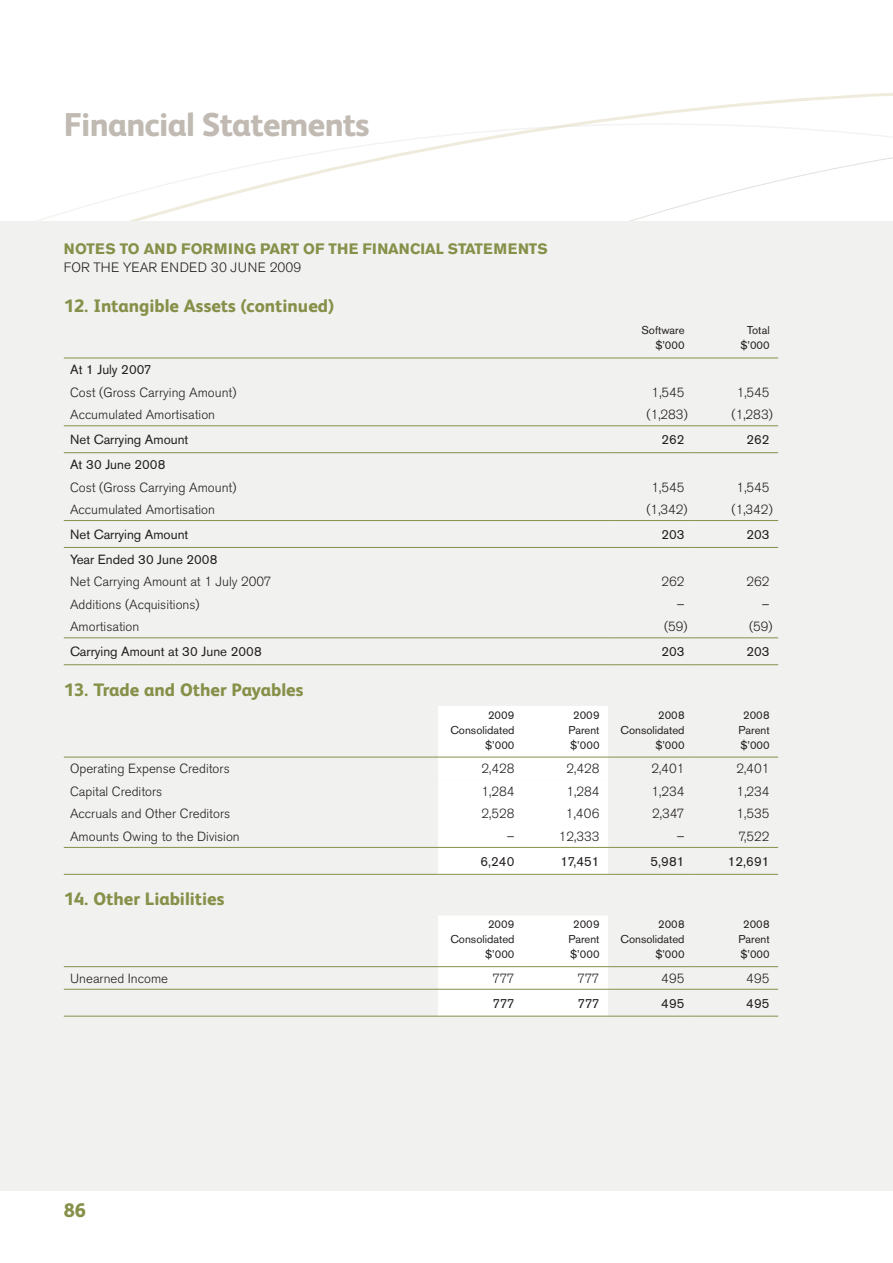
<style>
.page{position:relative;width:893px;height:1263px;background:#fff}
.page>*{position:absolute;margin:0;border:0;box-sizing:border-box;transform-origin:0 0}
.t1{font:800 33px "FS Albert";letter-spacing:-.02em;color:#c0bab3}
.t2{font:800 19.5px "FS Albert";color:#879049}
.t3{font:800 18px "FS Albert";color:#879049}
.t4{font:700 15px "Akzidenz Grotesk BE";color:#879049}
.t5{font:300 13.5px "Akzidenz Grotesk BE";letter-spacing:.02em;color:#231f20}
.t6{font:300 13.2px "Akzidenz Grotesk BE";color:#231f20}
.t7{font:13.2px "Akzidenz Grotesk BE";color:#231f20}
.t8{font:11.25px/15px "Akzidenz Grotesk BE";color:#231f20;text-align:right}
</style>
<div class="page">
<svg style="left:37px;top:123px;width:855px;height:98px"></svg>
<div style="left:0;top:221px;width:893px;height:970px;background:#f1f1ef"></div>
<hr style="left:64px;top:358px;width:544px;height:1px;background:#879049">
<hr style="left:608px;top:358px;width:85px;height:1px;background:#879049">
<hr style="left:693px;top:358px;width:85px;height:1px;background:#879049">
<hr style="left:64px;top:425px;width:544px;height:1px;background:#879049">
<hr style="left:608px;top:425px;width:85px;height:1px;background:#879049">
<hr style="left:693px;top:425px;width:85px;height:1px;background:#879049">
<hr style="left:64px;top:452px;width:544px;height:1px;background:#879049">
<hr style="left:608px;top:452px;width:85px;height:1px;background:#879049">
<hr style="left:693px;top:452px;width:85px;height:1px;background:#879049">
<hr style="left:64px;top:520px;width:544px;height:1px;background:#879049">
<hr style="left:608px;top:520px;width:85px;height:1px;background:#879049">
<hr style="left:693px;top:520px;width:85px;height:1px;background:#879049">
<hr style="left:64px;top:547px;width:544px;height:1px;background:#879049">
<hr style="left:608px;top:547px;width:85px;height:1px;background:#879049">
<hr style="left:693px;top:547px;width:85px;height:1px;background:#879049">
<hr style="left:64px;top:638px;width:544px;height:1px;background:#879049">
<hr style="left:608px;top:638px;width:85px;height:1px;background:#879049">
<hr style="left:693px;top:638px;width:85px;height:1px;background:#879049">
<hr style="left:64px;top:664px;width:544px;height:1px;background:#879049">
<hr style="left:608px;top:664px;width:85px;height:1px;background:#879049">
<hr style="left:693px;top:664px;width:85px;height:1px;background:#879049">
<div style="left:438px;top:706px;width:170px;height:168px;background:#fff"></div>
<hr style="left:64px;top:757px;width:374px;height:1px;background:#879049">
<hr style="left:438px;top:757px;width:85px;height:1px;background:#879049">
<hr style="left:523px;top:757px;width:85px;height:1px;background:#879049">
<hr style="left:608px;top:757px;width:85px;height:1px;background:#879049">
<hr style="left:693px;top:757px;width:85px;height:1px;background:#879049">
<hr style="left:64px;top:847px;width:374px;height:1px;background:#879049">
<hr style="left:438px;top:847px;width:85px;height:1px;background:#879049">
<hr style="left:523px;top:847px;width:85px;height:1px;background:#879049">
<hr style="left:608px;top:847px;width:85px;height:1px;background:#879049">
<hr style="left:693px;top:847px;width:85px;height:1px;background:#879049">
<hr style="left:64px;top:874px;width:374px;height:1px;background:#879049">
<hr style="left:438px;top:874px;width:85px;height:1px;background:#879049">
<hr style="left:523px;top:874px;width:85px;height:1px;background:#879049">
<hr style="left:608px;top:874px;width:85px;height:1px;background:#879049">
<hr style="left:693px;top:874px;width:85px;height:1px;background:#879049">
<div style="left:438px;top:916px;width:170px;height:100px;background:#fff"></div>
<hr style="left:64px;top:966px;width:374px;height:1px;background:#879049">
<hr style="left:438px;top:966px;width:85px;height:1px;background:#879049">
<hr style="left:523px;top:966px;width:85px;height:1px;background:#879049">
<hr style="left:608px;top:966px;width:85px;height:1px;background:#879049">
<hr style="left:693px;top:966px;width:85px;height:1px;background:#879049">
<hr style="left:64px;top:989px;width:374px;height:1px;background:#879049">
<hr style="left:438px;top:989px;width:85px;height:1px;background:#879049">
<hr style="left:523px;top:989px;width:85px;height:1px;background:#879049">
<hr style="left:608px;top:989px;width:85px;height:1px;background:#879049">
<hr style="left:693px;top:989px;width:85px;height:1px;background:#879049">
<hr style="left:64px;top:1016px;width:374px;height:1px;background:#879049">
<hr style="left:438px;top:1016px;width:85px;height:1px;background:#879049">
<hr style="left:523px;top:1016px;width:85px;height:1px;background:#879049">
<hr style="left:608px;top:1016px;width:85px;height:1px;background:#879049">
<hr style="left:693px;top:1016px;width:85px;height:1px;background:#879049">
<h1 class="t1" style="left:64px;top:101px;width:307px">Financial Statements</h1>
<p class="t4" style="left:64px;top:240px;width:485px">NOTES TO AND FORMING PART OF TH E FINANCIAL STATEMENTS</p>
<p class="t5" style="left:64px;top:259px;width:239px">For the year ended 30 June 2009</p>
<h3 class="t3" style="left:64px;top:292px;width:272px">12. Intangible Assets (continued)</h3>
<p class="t8" style="left:641px;top:323px;width:45px">Software $’000</p>
<p class="t8" style="left:740px;top:323px;width:31px">Total $’000</p>
<p class="t7" style="left:70px;top:362px;width:83px">At 1 July 2007</p>
<p class="t6" style="left:70px;top:385px;width:168px">Cost (Gross Carrying Amount)</p>
<p class="t6" style="left:652px;top:385px;width:34px">1,545</p>
<p class="t6" style="left:737px;top:385px;width:34px">1,545</p>
<p class="t6" style="left:70px;top:407px;width:146px">Accumulated Amortisation</p>
<p class="t6" style="left:646px;top:407px;width:43px">(1,283)</p>
<p class="t6" style="left:732px;top:407px;width:43px">(1,283)</p>
<p class="t7" style="left:70px;top:432px;width:120px">N et Carrying Amount</p>
<p class="t7" style="left:661px;top:432px;width:25px">262</p>
<p class="t7" style="left:746px;top:432px;width:25px">262</p>
<p class="t7" style="left:70px;top:456px;width:97px">At 30 June 2008</p>
<p class="t6" style="left:70px;top:480px;width:168px">Cost (Gross Carrying Amount)</p>
<p class="t6" style="left:652px;top:480px;width:34px">1,545</p>
<p class="t6" style="left:737px;top:480px;width:34px">1,545</p>
<p class="t6" style="left:70px;top:502px;width:146px">Accumulated Amortisation</p>
<p class="t6" style="left:646px;top:502px;width:43px">(1,342)</p>
<p class="t6" style="left:732px;top:502px;width:43px">(1,342)</p>
<p class="t7" style="left:70px;top:526px;width:120px">N et Carrying Amount</p>
<p class="t7" style="left:661px;top:526px;width:25px">203</p>
<p class="t7" style="left:746px;top:526px;width:25px">203</p>
<p class="t7" style="left:70px;top:551px;width:149px">Year Ended 30 June 2008</p>
<p class="t6" style="left:70px;top:574px;width:203px">N et Carrying Amount at 1 July 2007</p>
<p class="t6" style="left:661px;top:574px;width:25px">262</p>
<p class="t6" style="left:746px;top:574px;width:25px">262</p>
<p class="t6" style="left:70px;top:597px;width:131px">Additions (Acquisitions)</p>
<p class="t6" style="left:677px;top:597px;width:9px">–</p>
<p class="t6" style="left:762px;top:597px;width:9px">–</p>
<p class="t6" style="left:70px;top:619px;width:71px">Amortisation</p>
<p class="t6" style="left:664px;top:619px;width:25px">(59)</p>
<p class="t6" style="left:749px;top:619px;width:25px">(59)</p>
<p class="t7" style="left:70px;top:644px;width:193px">Carrying Amount at 30 June 2008</p>
<p class="t7" style="left:661px;top:644px;width:25px">203</p>
<p class="t7" style="left:746px;top:644px;width:25px">203</p>
<h3 class="t3" style="left:64px;top:676px;width:241px">13. Trade and Other Payables</h3>
<p class="t8" style="left:451px;top:707px;width:65px">2009<br>Consolidated $’000</p>
<p class="t8" style="left:568px;top:707px;width:33px;text-align:center">2009<br>Parent $’000</p>
<p class="t8" style="left:621px;top:707px;width:65px">2008<br>Consolidated $’000</p>
<p class="t8" style="left:738px;top:707px;width:33px;text-align:center">2008<br>Parent $’000</p>
<p class="t6" style="left:70px;top:761px;width:161px">Operating Expense Creditors</p>
<p class="t6" style="left:481px;top:761px;width:34px">2,428</p>
<p class="t6" style="left:567px;top:761px;width:34px">2,428</p>
<p class="t6" style="left:651px;top:761px;width:35px">2,401</p>
<p class="t6" style="left:736px;top:761px;width:35px">2,401</p>
<p class="t6" style="left:70px;top:784px;width:94px">Capital Creditors</p>
<p class="t6" style="left:481px;top:784px;width:34px">1,284</p>
<p class="t6" style="left:567px;top:784px;width:34px">1,284</p>
<p class="t6" style="left:652px;top:784px;width:34px">1,234</p>
<p class="t6" style="left:737px;top:784px;width:34px">1,234</p>
<p class="t6" style="left:70px;top:806px;width:162px">Accruals and Other Creditors</p>
<p class="t6" style="left:481px;top:806px;width:34px">2,528</p>
<p class="t6" style="left:566px;top:806px;width:35px">1,406</p>
<p class="t6" style="left:652px;top:806px;width:34px">2,347</p>
<p class="t6" style="left:737px;top:806px;width:34px">1,535</p>
<p class="t6" style="left:70px;top:829px;width:171px">Amounts Owing to the Division</p>
<p class="t6" style="left:507px;top:829px;width:9px">–</p>
<p class="t6" style="left:559px;top:829px;width:42px">12,333</p>
<p class="t6" style="left:677px;top:829px;width:9px">–</p>
<p class="t6" style="left:738px;top:829px;width:33px">7,522</p>
<p class="t7" style="left:480px;top:853px;width:36px">6,240</p>
<p class="t7" style="left:560px;top:853px;width:41px">17,451</p>
<p class="t7" style="left:650px;top:853px;width:36px">5,981</p>
<p class="t7" style="left:728px;top:853px;width:43px">12,691</p>
<h3 class="t3" style="left:64px;top:886px;width:162px">14. Other Liabilities</h3>
<p class="t8" style="left:451px;top:917px;width:65px">2009<br>Consolidated $’000</p>
<p class="t8" style="left:568px;top:917px;width:33px;text-align:center">2009<br>Parent $’000</p>
<p class="t8" style="left:621px;top:917px;width:65px">2008<br>Consolidated $’000</p>
<p class="t8" style="left:738px;top:917px;width:33px;text-align:center">2008<br>Parent $’000</p>
<p class="t6" style="left:70px;top:971px;width:99px">U nearned Income</p>
<p class="t6" style="left:492px;top:971px;width:24px">777</p>
<p class="t6" style="left:578px;top:971px;width:24px">777</p>
<p class="t6" style="left:661px;top:971px;width:25px">495</p>
<p class="t6" style="left:746px;top:971px;width:25px">495</p>
<p class="t7" style="left:492px;top:995px;width:24px">777</p>
<p class="t7" style="left:577px;top:995px;width:24px">777</p>
<p class="t7" style="left:661px;top:995px;width:25px">495</p>
<p class="t7" style="left:746px;top:995px;width:25px">495</p>
<h2 class="t2" style="left:64px;top:1196px;width:24px">86</h2>
</div>
